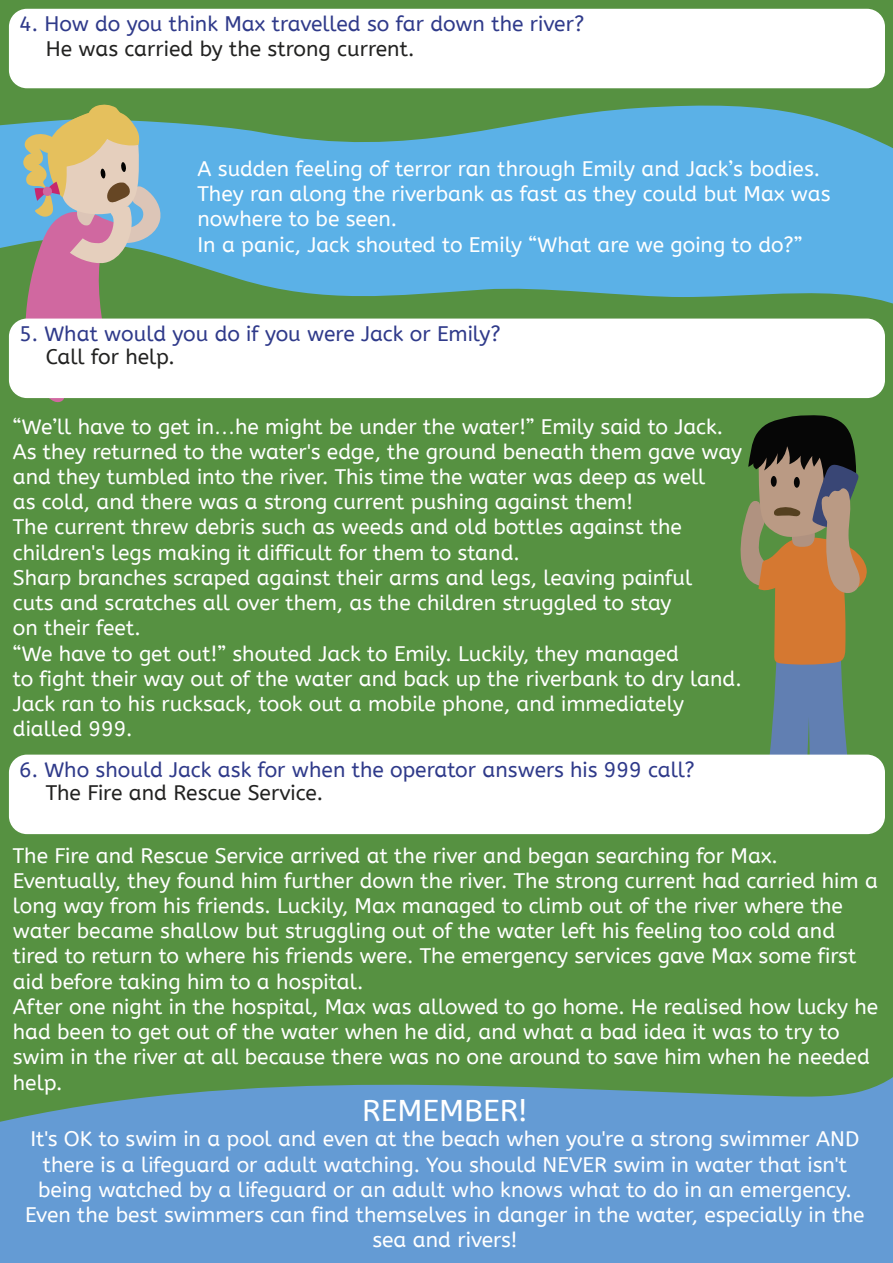
<style>
.page{position:relative;width:893px;height:1263px;background:#569141}
.page>*{position:absolute;margin:0;border:0;box-sizing:border-box;transform-origin:0 0}
.t1{font:30px "A Bee Zee";color:#fff}
.t2{font:21px/25.2px "A Bee Zee";color:#fff}
.t3{font:21px "A Bee Zee";color:#2f3a8a}
.t4{font:21px "A Bee Zee";color:#222221}
.s1{font-family:"Myriad Pro"}
</style>
<div class="page">
<svg style="left:173px;top:105px;width:720px;height:228px;fill:#5bb1e7"></svg>
<svg style="left:0;top:1077px;width:893px;height:186px;background:#629ac7"></svg>
<svg style="left:0;top:27px;width:173px;height:375px"></svg>
<svg style="left:690px;top:415px;width:177px;height:340px"></svg>
<div style="left:9px;top:755px;width:876px;height:79px;background:#fff;border-radius:18px"></div>
<div style="left:9px;top:9px;width:876px;height:79px;background:#fff;border-radius:18px"></div>
<div style="left:9px;top:319px;width:876px;height:79px;background:#fff;border-radius:18px"></div>
<p class="t3" style="left:19px;top:12px;width:567px">4. How do you think Max travelled so far down the river?</p>
<p class="t4" style="left:46px;top:37px;width:370px">He was carried by the strong current.</p>
<p class="t2" style="left:198px;top:157px;width:635px">A sudden feeling of terror ran through Emily and Jack’s bodies.<br>They ran along the riverbank as fast as they could but Max was nowhere to be seen.<br>In a panic, Jack shouted to Emily “What are we going to do?”</p>
<p class="t3" style="left:19px;top:322px;width:483px">5. What would you do if you were Jack or Emily?</p>
<p class="t4" style="left:46px;top:344px;width:131px">Call for help.</p>
<p class="t2" style="left:13px;top:414px;width:731px">“We’ll have to get in<span class="s1">…</span>he might be under the water!” Emily said to Jack.<br>As they returned to the water's edge, the ground beneath them gave way and they tumbled into the river. This time the water was deep as well<br>as cold, and there was a strong current pushing against them!<br>The current threw debris such as weeds and old bottles against the children's legs making it difficult for them to stand.<br>Sharp branches scraped against their arms and legs, leaving painful<br>cuts and scratches all over them, as the children struggled to stay<br>on their feet.<br>“We have to get out!” shouted Jack to Emily. Luckily, they managed<br>to fight their way out of the water and back up the riverbank to dry land.<br>Jack ran to his rucksack, took out a mobile phone, and immediately dialled 999.</p>
<p class="t3" style="left:19px;top:758px;width:677px">6. Who should Jack ask for when the operator answers his 999 call?</p>
<p class="t4" style="left:46px;top:781px;width:279px">The Fire and Rescue Service.</p>
<p class="t2" style="left:13px;top:843px;width:867px">The Fire and Rescue Service arrived at the river and began searching for Max.<br>Eventually, they found him further down the river. The strong current had carried him a long way from his friends. Luckily, Max managed to climb out of the river where the water became shallow but struggling out of the water left his feeling too cold and tired to return to where his friends were. The emergency services gave Max some first aid before taking him to a hospital.<br>After one night in the hospital, Max was allowed to go home. He realised how lucky he had been to get out of the water when he did, and what a bad idea it was to try to swim in the river at all because there was no one around to save him when he needed help.</p>
<h1 class="t1" style="left:362px;top:1093px;width:167px">REMEMBER!</h1>
<p class="t2" style="left:25px;top:1127px;width:841px;text-align:center">It's OK to swim in a pool and even at the beach when you're a strong swimmer AND there is a lifeguard or adult watching. You should NEVER swim in water that isn't being watched by a lifeguard or an adult who knows what to do in an emergency.<br>Even the best swimmers can find themselves in danger in the water, especially in the sea and rivers!</p>
</div>
